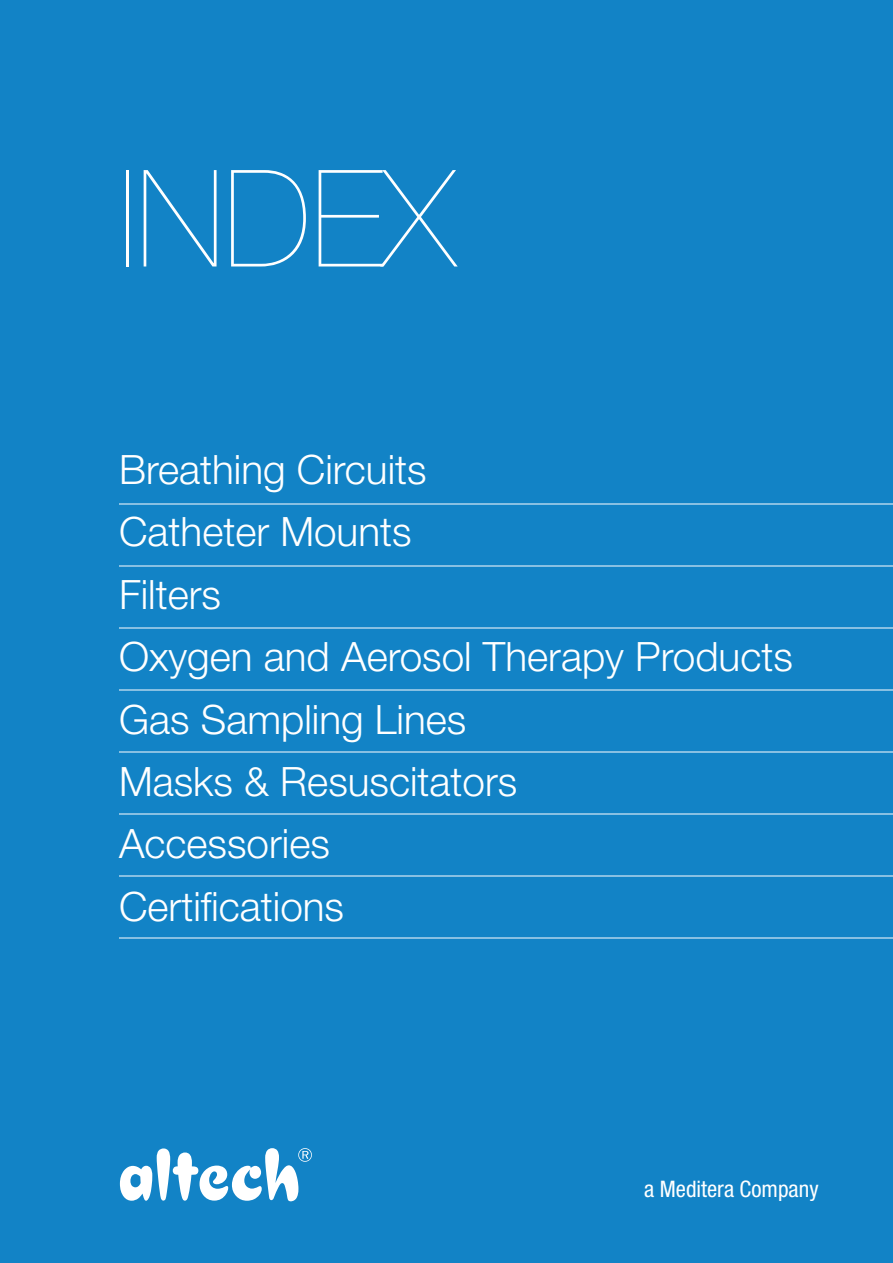
<style>
.page{position:relative;width:893px;height:1263px;background:#1283c6}
.page>*{position:absolute;margin:0;border:0;box-sizing:border-box;transform-origin:0 0}
.t1{font:200 135px "Helvetica Neue LT Pro";color:#fff}
.t2{font:300 40.5px/62.4px "Helvetica Neue LT Pro";color:#fff}
.t3{font:condensed 22.8px "Helvetica Neue LT Pro";color:#fff}
</style>
<div class="page">
<hr style="left:120px;top:504px;width:773px;height:1px;background:#fff">
<hr style="left:120px;top:566px;width:773px;height:1px;background:#fff">
<hr style="left:120px;top:628px;width:773px;height:1px;background:#fff">
<hr style="left:120px;top:690px;width:773px;height:1px;background:#fff">
<hr style="left:120px;top:752px;width:773px;height:1px;background:#fff">
<hr style="left:120px;top:813px;width:773px;height:2px;background:#fff">
<hr style="left:120px;top:875px;width:773px;height:1px;background:#fff">
<hr style="left:120px;top:937px;width:773px;height:1px;background:#fff">
<svg style="left:120px;top:1148px;width:192px;height:53px"></svg>
<h1 class="t1" style="left:119px;top:140px;width:336px">INDEX</h1>
<p class="t2" style="left:119px;top:437px;width:675px">Breathing Circuits<br>Catheter Mounts<br>Filters<br>Oxygen and Aerosol Therapy Products<br>Gas Sampling Lines<br>Masks &amp; Resuscitators<br>Accessories<br>Certifications</p>
<p class="t3" style="left:644px;top:1176px;width:176px">a Meditera Company</p>
</div>
